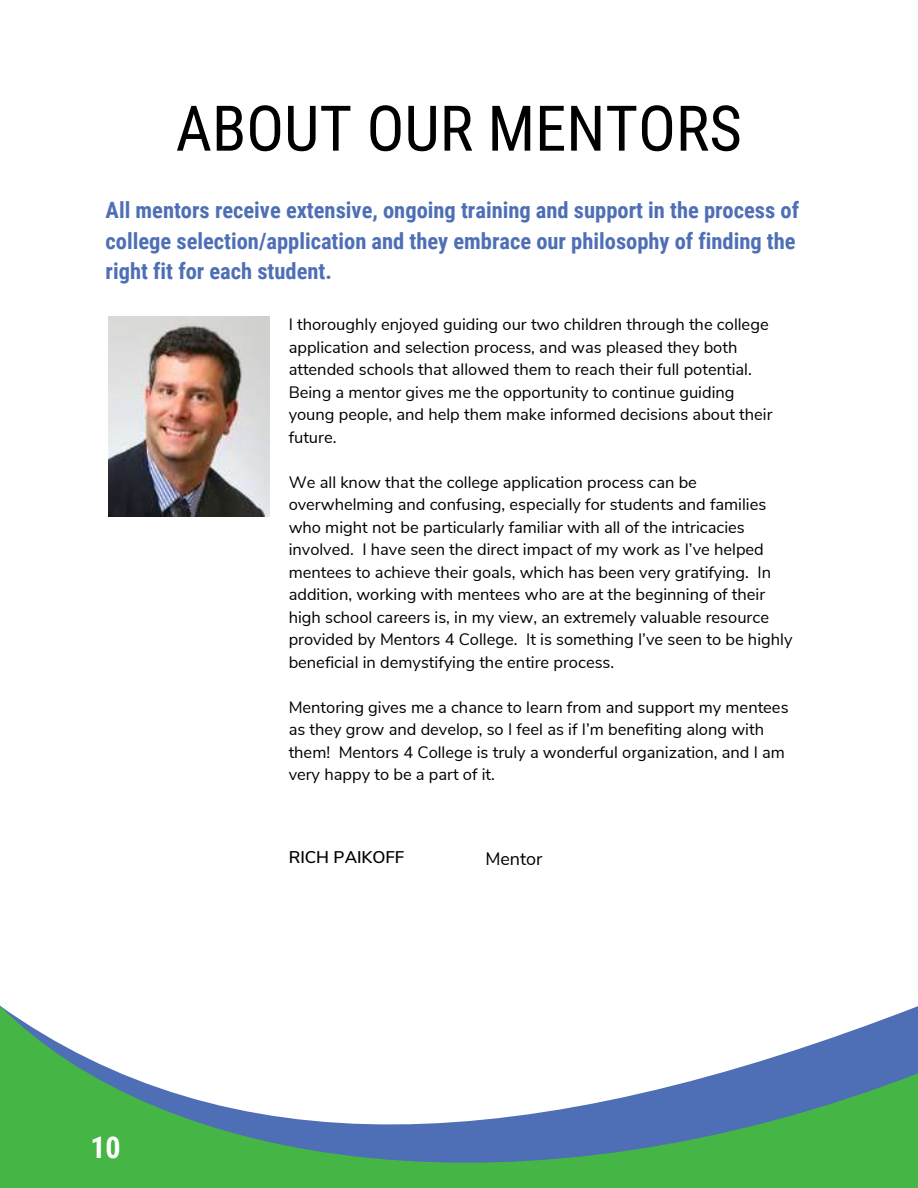
<style>
.page{position:relative;width:918px;height:1188px;background:#fff}
.page>*{position:absolute;margin:0;border:0;box-sizing:border-box;transform-origin:0 0}
.t1{font:63px "Roboto Condensed";color:#000}
.t2{font:700 30px "Roboto Condensed";color:#fff}
.t3{font:700 22.5px/30.3px "Roboto Condensed";color:#4e6fb5}
.t4{font:18px "Nunito Sans";color:#000}
.t5{font:600 16.95px "Nunito Sans";color:#000}
.t6{font:16.5px/22.5px "Nunito Sans";color:#000}
</style>
<div class="page">
<svg style="left:0;top:1006px;width:918px;height:182px"></svg>
<img style="left:108px;top:316px;width:161px;height:201px">
<h1 class="t1" style="left:176px;top:92px;width:568px">ABOUT OUR MENTORS</h1>
<h3 class="t3" style="left:106px;top:196px;width:695px">All mentors receive extensive, ongoing training and support in the process of college selection/application and they embrace our philosophy of finding the right fit for each student.</h3>
<p class="t6" style="left:289px;top:314px;width:485px">I thoroughly enjoyed guiding our two children through the college application and selection process, and was pleased they both attended schools that allowed them to reach their full potential.<br>Being a mentor gives me the opportunity to continue guiding young people, and help them make informed decisions about their future.</p>
<p class="t6" style="left:289px;top:471px;width:505px">We all know that the college application process can be overwhelming and confusing, especially for students and families who might not be particularly familiar with all of the intricacies involved. I have seen the direct impact of my work as I’ve helped mentees to achieve their goals, which has been very gratifying. In addition, working with mentees who are at the beginning of their high school careers is, in my view, an extremely valuable resource provided by Mentors 4 College. It is something I’ve seen to be highly beneficial in demystifying the entire process.</p>
<p class="t6" style="left:289px;top:696px;width:501px">Mentoring gives me a chance to learn from and support my mentees as they grow and develop, so I feel as if I’m benefiting along with them! Mentors 4 College is truly a wonderful organization, and I am very happy to be a part of it.</p>
<h2 class="t2" style="left:90px;top:1130px;width:32px">10</h2>
<p class="t5" style="left:289px;top:846px;width:117px">RICH PAIKOFF</p>
<p class="t4" style="left:485px;top:846px;width:59px">Mentor</p>
</div>
